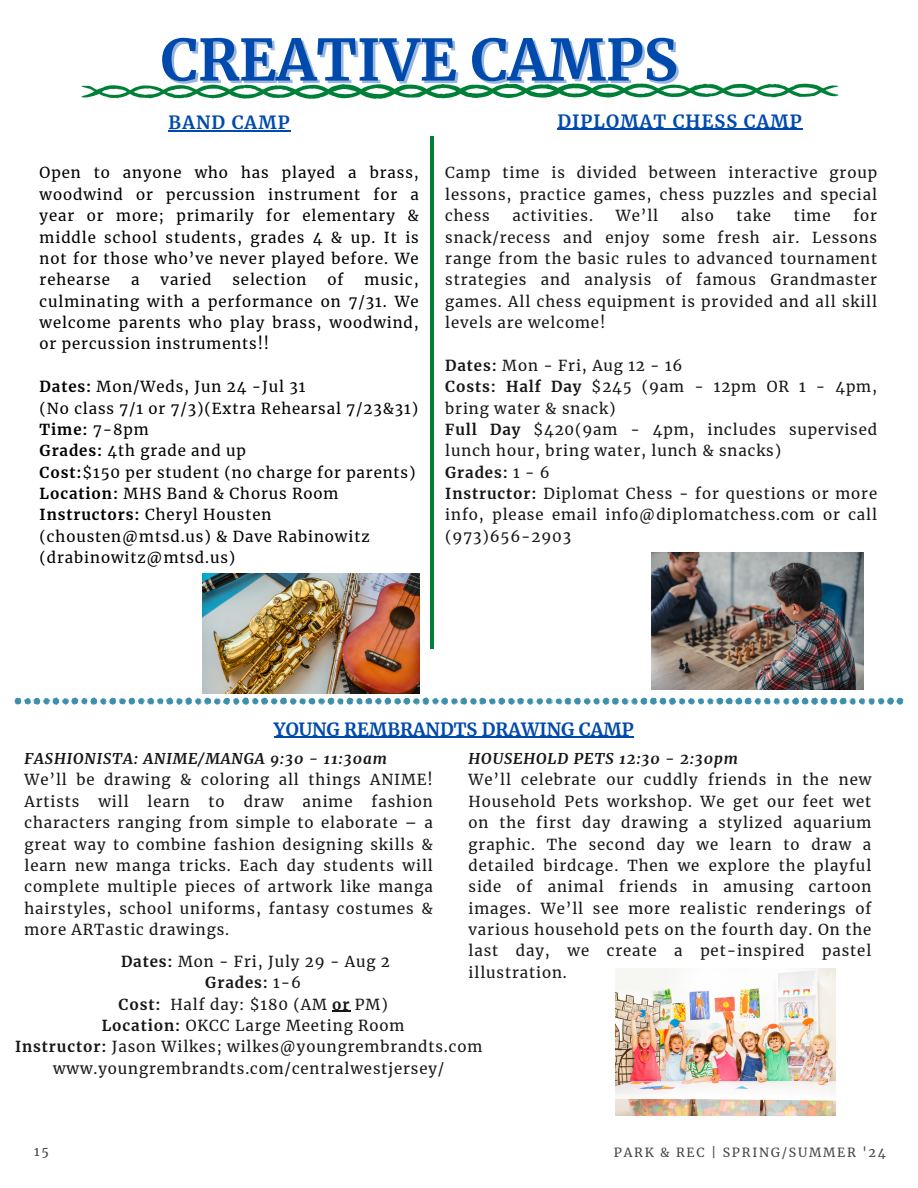
<style>
.page{position:relative;width:918px;height:1188px;background:#fff}
.page>*{position:absolute;margin:0;border:0;box-sizing:border-box;transform-origin:0 0}
.t1{font:700 57px "Merriweather";color:#004aad}
.t2{font:700 18px "Merriweather";color:#004aad}
.t3{font:700 18px "Merriweather";letter-spacing:.06em;color:#004aad}
.t4{font:15px/21.3px "Merriweather";letter-spacing:.06em;color:#161616;text-align:justify}
.t5{font:15px/21.3px "Merriweather";letter-spacing:.06em;color:#000;text-align:justify}
.t6{font:italic 700 15px "Merriweather";letter-spacing:.06em;color:#161616}
.t7{font:700 15px "Merriweather";letter-spacing:.06em;color:#161616}
.t8{font:12.45px "Merriweather";letter-spacing:.14em;color:#444440}
.s1{font-weight:700}
.s2{font-weight:400}
</style>
<div class="page">
<svg style="left:15px;top:697px;width:888px;height:8px"></svg>
<img style="left:202px;top:573px;width:217px;height:120px">
<svg style="left:81px;top:83px;width:758px;height:16px"></svg>
<hr style="left:430px;top:136px;width:4px;height:513px;background:#008037">
<img style="left:652px;top:552px;width:211px;height:138px">
<img style="left:615px;top:969px;width:221px;height:147px">
<hr style="left:557px;top:129px;width:246px;height:1px;background:#004aad">
<hr style="left:169px;top:130px;width:122px;height:1px;background:#004aad">
<hr style="left:274px;top:737px;width:360px;height:1px;background:#004aad">
<svg style="left:332px;top:1011px;width:19px;height:1px"></svg>
<h1 class="t1" style="left:161px;top:25px;width:519px">CREATIVE CAMPS</h1>
<p class="t3" style="left:169px;top:111px;width:122px">BAND CAMP</p>
<p class="t3" style="left:557px;top:110px;width:246px">DIPLOMAT CHESS CAMP</p>
<p class="t5" style="left:40px;top:162px;width:381px">Open to anyone who has played a brass, woodwind or percussion instrument for a year or more; primarily for elementary &amp; middle school students, grades 4 &amp; up. It is not for those who’ve never played before. We rehearse</p>
<p class="t4" style="left:445px;top:162px;width:433px">Camp time is divided between interactive group lessons, practice games, chess puzzles and special chess</p>
<p class="t4" style="left:513px;top:205px;width:82px">activities.</p>
<p class="t4" style="left:616px;top:205px;width:44px">We’ll</p>
<p class="t4" style="left:681px;top:205px;width:34px">also</p>
<p class="t4" style="left:737px;top:205px;width:36px">take</p>
<p class="t4" style="left:794px;top:205px;width:38px">time</p>
<p class="t4" style="left:445px;top:205px;width:433px;text-indent:408px">for snack/recess and enjoy some fresh air. Lessons range from the basic rules to advanced tournament strategies and analysis of famous Grandmaster games. All chess equipment is provided and all skill levels are welcome!</p>
<p class="t4" style="left:445px;top:355px;width:433px;text-align:left"><span class="s1">Dates:</span> Mon - Fri, Aug 12 - 16<br><span class="s1">Costs: Half Day</span> $245 (9am - 12pm OR 1 - 4pm, bring water &amp; snack)<br><span class="s1">Full Day</span> $420(9am - 4pm, includes supervised lunch hour, bring water, lunch &amp; snacks)<br><span class="s1">Grades:</span> 1 - 6<br><span class="s1">Instructor:</span> Diplomat Chess - for questions or more info, please email info@diplomatchess.com or call (973)656-2903</p>
<p class="t5" style="left:131px;top:269px;width:10px">a</p>
<p class="t5" style="left:161px;top:269px;width:52px">varied</p>
<p class="t5" style="left:232px;top:269px;width:75px">selection</p>
<p class="t5" style="left:328px;top:269px;width:18px">of</p>
<p class="t5" style="left:40px;top:269px;width:381px;text-indent:325px">music, culminating with a performance on 7/31. We welcome parents who play brass, woodwind, or percussion instruments!!</p>
<p class="t5" style="left:40px;top:376px;width:380px;text-align:left"><span class="s1">Dates:</span> Mon/Weds, Jun 24 -Jul 31<br>(No class 7/1 or 7/3)(Extra Rehearsal 7/23&amp;31)<br><span class="s1">Time:</span> 7-8pm<br><span class="s1">Grades:</span> 4th grade and up<br><span class="s1">Cost:</span>$150 per student (no charge for parents)<br><span class="s1">Location:</span> MHS Band &amp; Chorus Room<br><span class="s1">Instructors:</span> Cheryl Housten (chousten@mtsd.us) &amp; Dave Rabinowitz (drabinowitz@mtsd.us)</p>
<p class="t2" style="left:274px;top:718px;width:361px">YOUNG REMBRANDTS DRAWING CAMP</p>
<p class="t6" style="left:24px;top:749px;width:364px">FASHIONISTA: ANIME/MANGA 9:30 - 11:30am</p>
<p class="t4" style="left:24px;top:769px;width:410px">We’ll be drawing &amp; coloring all things ANIME!<br>Artists</p>
<p class="t6" style="left:469px;top:749px;width:271px">HOUSEHOLD PETS 12:30 - 2:30pm</p>
<p class="t4" style="left:469px;top:769px;width:404px">We’ll celebrate our cuddly friends in the new Household Pets workshop. We get our feet wet on the first day drawing a stylized aquarium graphic. The second day we learn to draw a detailed birdcage. Then we explore the playful side of animal friends in amusing cartoon images. We’ll see more realistic renderings of various household pets on the fourth day. On the last day, we create a pet-inspired pastel illustration.</p>
<p class="t4" style="left:24px;top:791px;width:410px;text-indent:347px">fashion characters ranging from simple to elaborate – a great way to combine fashion designing skills &amp; learn new manga tricks. Each day students will complete multiple pieces of artwork like manga hairstyles, school uniforms, fantasy costumes &amp; more ARTastic drawings.</p>
<p class="t4" style="left:121px;top:951px;width:270px"><span class="s1">Dates:</span> Mon - Fri, July 29 - Aug 2</p>
<p class="t7" style="left:205px;top:973px;width:97px">Grades: <span class="s2">1-6</span></p>
<p class="t4" style="left:119px;top:994px;width:271px"><span class="s1">Cost:</span> Half day: $180 (AM <span class="s1">or</span> PM)</p>
<p class="t4" style="left:102px;top:1015px;width:304px"><span class="s1">Location:</span> OKCC Large Meeting Room</p>
<p class="t4" style="left:15px;top:1036px;width:469px"><span class="s1">Instructor:</span> Jason Wilkes; wilkes@youngrembrandts.com</p>
<p class="t4" style="left:53px;top:1058px;width:393px">www.youngrembrandts.com/centralwestjersey/</p>
<p class="t4" style="left:98px;top:791px;width:32px">will</p>
<p class="t4" style="left:148px;top:791px;width:43px">learn</p>
<p class="t4" style="left:209px;top:791px;width:18px">to</p>
<p class="t4" style="left:244px;top:791px;width:41px">draw</p>
<p class="t4" style="left:303px;top:791px;width:52px">anime</p>
<p class="t8" style="left:34px;top:1144px;width:16px">15</p>
<p class="t8" style="left:614px;top:1145px;width:273px">PARK &amp; REC | SPRING/SUMMER '24</p>
</div>
